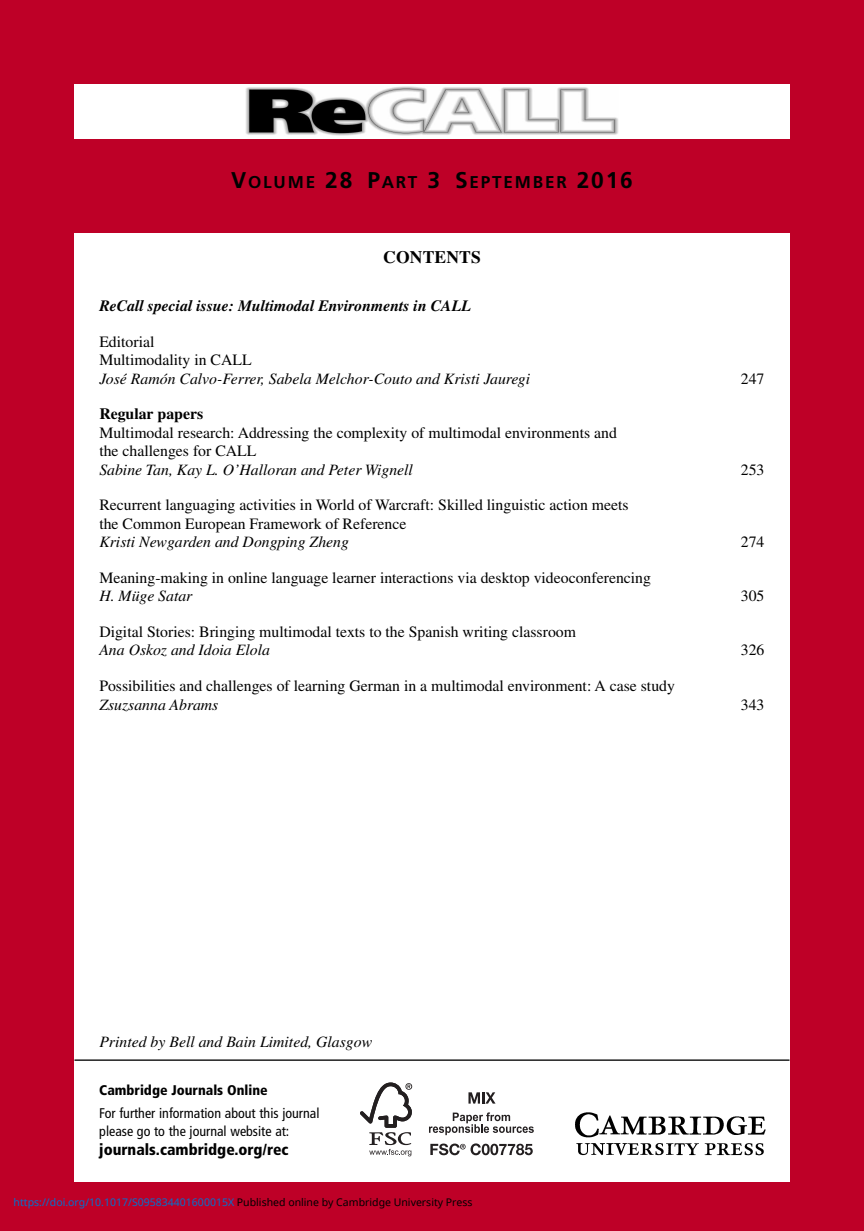
<style>
.page{position:relative;width:864px;height:1231px;background:#fff}
.page>*{position:absolute;margin:0;border:0;box-sizing:border-box;transform-origin:0 0}
.t1{font:700 17.5px "Times";letter-spacing:.01em;color:#000}
.t2{font:700 17.15px "Frutiger";letter-spacing:.105em;color:#000}
.t3{font:15.75px/18.4px "Times";color:#000}
.t4{font:italic 15.75px "Times";color:#000}
.t5{font:italic 700 15.75px "Times";color:#000}
.t6{font:900 condensed 15.75px "Frutiger LT Std";color:#000}
.t7{font:700 15.75px "Times";color:#000}
.t8{font:condensed 14px/17.5px "Frutiger LT Std";color:#000}
.t9{font:900 condensed 14px "Frutiger LT Std";color:#000}
.t10{font:10.5px "Noto Sans";color:#0172cf}
.s1{font-size:22.75px}
.s2{color:#000}
</style>
<div class="page">
<div style="left:0;top:0;width:863px;height:1230px;background:#be0027"></div>
<div style="left:74px;top:84px;width:715px;height:55px;background:#fff"></div>
<img style="left:245px;top:87px;width:373px;height:49px">
<div style="left:74px;top:233px;width:715px;height:948px;background:#fff"></div>
<img style="left:575px;top:1112px;width:190px;height:43px">
<hr style="left:74px;top:1059px;width:715px;height:1px;background:#000">
<svg style="left:468px;top:1092px;width:27px;height:11px"></svg>
<svg style="left:429px;top:1112px;width:104px;height:22px"></svg>
<svg style="left:430px;top:1143px;width:102px;height:12px"></svg>
<svg style="left:360px;top:1082px;width:52px;height:74px"></svg>
<p class="t2" style="left:231px;top:175px;width:403px"><span class="s1">V</span>OLUME <span class="s1">28 P</span>ART <span class="s1">3 S</span>EPTEMBER <span class="s1">2016</span></p>
<p class="t1" style="left:383px;top:251px;width:99px">CONTENTS</p>
<p class="t5" style="left:99px;top:300px;width:373px">ReCall special issue: Multimodal Environments in CALL</p>
<p class="t3" style="left:99px;top:334px;width:154px">Editorial<br>Multimodality in CALL</p>
<p class="t4" style="left:99px;top:372px;width:432px">José Ramón Calvo-Ferrer, Sabela Melchor-Couto and Kristi Jauregi</p>
<p class="t3" style="left:740px;top:370px;width:25px">247</p>
<p class="t7" style="left:99px;top:408px;width:105px">Regular papers</p>
<p class="t3" style="left:99px;top:425px;width:519px">Multimodal research: Addressing the complexity of multimodal environments and the challenges for CALL</p>
<p class="t4" style="left:99px;top:463px;width:315px">Sabine Tan, Kay L. O’Halloran and Peter Wignell</p>
<p class="t3" style="left:740px;top:461px;width:25px">253</p>
<p class="t3" style="left:99px;top:497px;width:530px">Recurrent languaging activities in World of Warcraft: Skilled linguistic action meets the Common European Framework of Reference</p>
<p class="t4" style="left:99px;top:536px;width:251px">Kristi Newgarden and Dongping Zheng</p>
<p class="t3" style="left:740px;top:534px;width:25px">274</p>
<p class="t3" style="left:99px;top:570px;width:553px">Meaning-making in online language learner interactions via desktop videoconferencing</p>
<p class="t4" style="left:99px;top:590px;width:95px">H. Müge Satar</p>
<p class="t3" style="left:740px;top:588px;width:25px">305</p>
<p class="t3" style="left:99px;top:624px;width:478px">Digital Stories: Bringing multimodal texts to the Spanish writing classroom</p>
<p class="t4" style="left:99px;top:644px;width:172px">Ana Oskoz and Idoia Elola</p>
<p class="t3" style="left:740px;top:642px;width:25px">326</p>
<p class="t3" style="left:99px;top:678px;width:577px">Possibilities and challenges of learning German in a multimodal environment: A case study</p>
<p class="t4" style="left:99px;top:698px;width:120px">Zsuzsanna Abrams</p>
<p class="t3" style="left:740px;top:696px;width:25px">343</p>
<p class="t4" style="left:99px;top:1035px;width:274px">Printed by Bell and Bain Limited, Glasgow</p>
<p class="t9" style="left:99px;top:1083px;width:170px">Cambridge Journals Online</p>
<p class="t8" style="left:99px;top:1105px;width:221px">For further information about this journal please go to the journal website at:</p>
<p class="t6" style="left:99px;top:1141px;width:191px">journals.cambridge.org/rec</p>
<p class="t10" style="left:14px;top:1194px;width:460px">https://doi.org/10.1017/S095834401600015X <span class="s2">Published online by Cambridge University Press</span></p>
</div>
